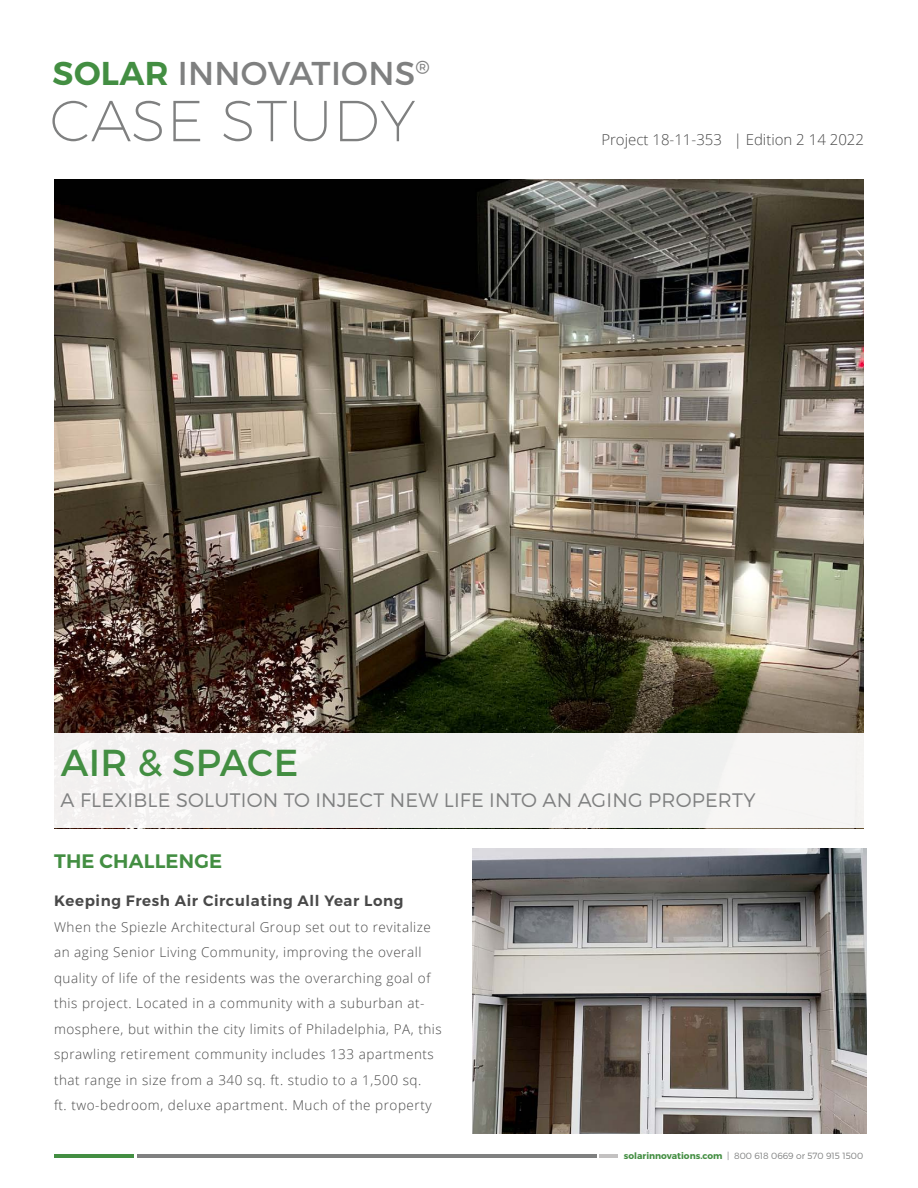
<style>
.page{position:relative;width:918px;height:1188px;background:#fff}
.page>*{position:absolute;margin:0;border:0;box-sizing:border-box;transform-origin:0 0}
.t1{font:200 57.75px "Montserrat";letter-spacing:.01em;color:#7f8080}
.t2{font:37.5px "Montserrat";letter-spacing:.01em;color:#438e42}
.t3{font:33px "Montserrat";letter-spacing:.01em;color:#7f8080}
.t4{font:300 19.5px "Montserrat";letter-spacing:.01em;color:#7f8080}
.t5{font:600 19.5px "Montserrat";letter-spacing:.01em;color:#438e42}
.t6{font:600 15px "Montserrat";letter-spacing:.04em;color:#494949}
.t7{font:300 15px "Open Sans";color:#494949}
.t8{font:300 13.5px/25.5px "Open Sans";letter-spacing:.04em;color:#494949}
.t9{font:300 9px "Montserrat";color:#7f8080}
.s1{font-weight:600;color:#438e42}
.s2{font-weight:700;color:#438e42}
</style>
<div class="page">
<img style="left:54px;top:179px;width:810px;height:555px">
<hr style="left:137px;top:1155px;width:460px;height:3px;background:#7f8080">
<hr style="left:54px;top:1155px;width:80px;height:3px;background:#438e42">
<hr style="left:599px;top:1155px;width:19px;height:3px;background:#c3c1c1">
<div style="left:46px;top:734px;width:820px;height:94px;background:#f1f1ef"></div>
<img style="left:472px;top:849px;width:394px;height:285px">
<h3 class="t3" style="left:53px;top:53px;width:379px"><span class="s1">SOLAR</span> INNOVATIONS<sup>®</sup></h3>
<h1 class="t1" style="left:50px;top:86px;width:367px">CASE STUDY</h1>
<p class="t7" style="left:601px;top:129px;width:264px">Project 18-11-353 | Edition 2 14 2022</p>
<h2 class="t2" style="left:61px;top:740px;width:239px">AIR &amp; SPACE</h2>
<h3 class="t4" style="left:61px;top:788px;width:696px">A FLEXIBLE SOLUTION TO INJECT NEW LIFE INTO AN AGING PROPERTY</h3>
<h3 class="t5" style="left:54px;top:849px;width:170px">THE CHALLENGE</h3>
<p class="t6" style="left:54px;top:892px;width:351px">Keeping Fresh Air Circulating All Year Long</p>
<p class="t8" style="left:54px;top:914px;width:389px">When the Spiezle Architectural Group set out to revitalize an aging Senior Living Community, improving the overall quality of life of the residents was the overarching goal of this project. Located in a community with a suburban at&shy;mosphere, but within the city limits of Philadelphia, PA, this sprawling retirement community includes 133 apartments that range in size from a 340 sq. ft. studio to a 1,500 sq.<br>ft. two-bedroom, deluxe apartment. Much of the property</p>
<p class="t9" style="left:624px;top:1150px;width:241px"><span class="s2">solarinnovations.com</span> | 800 618 0669 or 570 915 1500</p>
</div>
